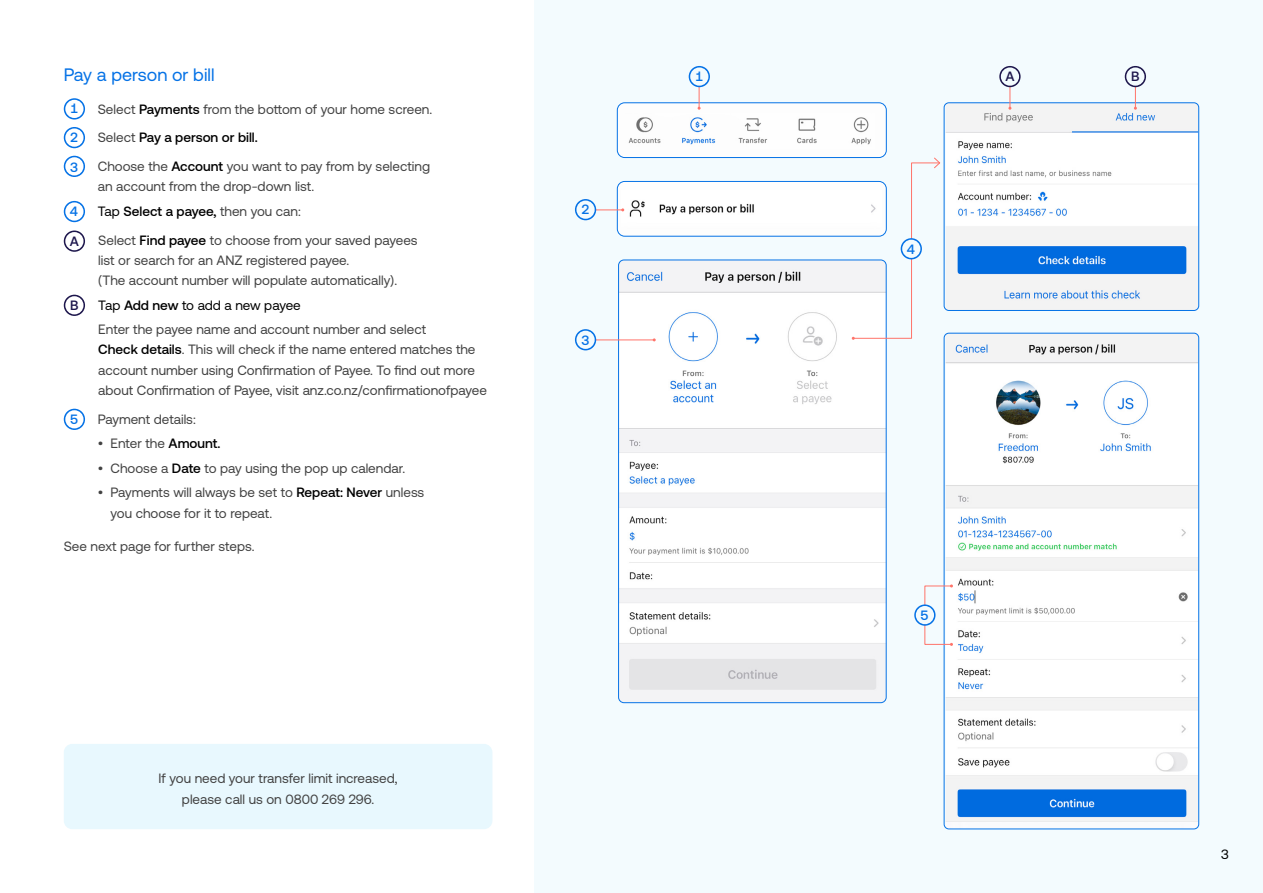
<style>
.page{position:relative;width:1263px;height:893px;background:#fff}
.page>*{position:absolute;margin:0;border:0;box-sizing:border-box;transform-origin:0 0}
.t1{font:18px "Aeonik";color:#0572e6}
.t2{font:18px "Minion Pro";color:#000}
.t3{font:13.5px/20.2px "Aeonik";color:#424242}
.t4{font:500 13.5px "Aeonik";color:#000}
.t5{font:500 13.5px "Aeonik";color:#0572e6}
.t6{font:500 13.5px "Aeonik";color:#1d164c}
.s1{font-weight:500;color:#000}
.s2{font-weight:400;color:#424242}
.s3{font-weight:400}
.s4{color:#000}
.s5{font-family:"Aeonik";font-size:13.5px}
</style>
<div class="page">
<div style="left:535px;top:0;width:728px;height:893px;background:#f3fbfe"></div>
<img style="left:946px;top:333px;width:252px;height:496px">
<div style="left:944px;top:333px;width:255px;height:496px;border:1px solid #0572e6;border-radius:5px"></div>
<img style="left:946px;top:103px;width:252px;height:206px">
<div style="left:944px;top:103px;width:255px;height:208px;border:1px solid #0572e6;border-radius:5px"></div>
<svg style="left:64px;top:98px;width:21px;height:22px"></svg>
<svg style="left:64px;top:127px;width:21px;height:21px"></svg>
<svg style="left:64px;top:156px;width:21px;height:21px"></svg>
<svg style="left:64px;top:201px;width:21px;height:21px"></svg>
<svg style="left:64px;top:231px;width:21px;height:21px"></svg>
<svg style="left:64px;top:295px;width:21px;height:21px"></svg>
<svg style="left:64px;top:409px;width:21px;height:21px"></svg>
<img style="left:618px;top:260px;width:268px;height:443px">
<div style="left:618px;top:260px;width:268px;height:443px;border:1px solid #0572e6;border-radius:5px"></div>
<div style="left:64px;top:744px;width:428px;height:85px;background:#e8f8fe;border-radius:9px"></div>
<hr style="left:596px;top:340px;width:58px;height:1px;background:#ff746a">
<svg style="left:575px;top:329px;width:21px;height:21px"></svg>
<svg style="left:914px;top:584px;width:39px;height:62px"></svg>
<div style="left:617px;top:103px;width:269px;height:55px;background:#fdfdfd;border-radius:7px"></div>
<div style="left:617px;top:103px;width:269px;height:55px;border:1px solid #0572e6;border-radius:7px"></div>
<img style="left:628px;top:117px;width:243px;height:28px">
<svg style="left:689px;top:66px;width:21px;height:44px"></svg>
<div style="left:617px;top:181px;width:269px;height:55px;background:#fdfdfd;border-radius:7px"></div>
<div style="left:617px;top:181px;width:269px;height:55px;border:1px solid #0572e6;border-radius:7px"></div>
<img style="left:624px;top:200px;width:130px;height:17px">
<svg style="left:575px;top:199px;width:49px;height:21px"></svg>
<svg style="left:999px;top:66px;width:21px;height:44px"></svg>
<svg style="left:1125px;top:66px;width:21px;height:44px"></svg>
<svg style="left:852px;top:157px;width:88px;height:183px"></svg>
<h1 class="t1" style="left:64px;top:64px;width:152px">Pay a person or bill</h1>
<p class="t5" style="left:70px;top:101px;width:10px">1</p>
<p class="t3" style="left:98px;top:99px;width:336px">Select <span class="s1">Payments</span> from the bottom of your home screen.</p>
<p class="t5" style="left:70px;top:130px;width:10px">2</p>
<p class="t4" style="left:98px;top:130px;width:162px"><span class="s2">Select</span> Pay a person or bill.</p>
<p class="t5" style="left:70px;top:159px;width:10px">3</p>
<p class="t3" style="left:98px;top:156px;width:334px">Choose the <span class="s1">Account</span> you want to pay from by selecting an account from the drop-down list.</p>
<p class="t5" style="left:70px;top:204px;width:10px">4</p>
<p class="t4" style="left:98px;top:204px;width:205px"><span class="s3">Tap</span> Select a payee, <span class="s2">then you can:</span></p>
<p class="t6" style="left:70px;top:234px;width:11px">A</p>
<p class="t3" style="left:98px;top:230px;width:321px">Select <span class="s1">Find payee</span> to choose from your saved payees list or search for an ANZ registered payee.<br>(The account number will populate automatically).</p>
<p class="t6" style="left:70px;top:298px;width:10px">B</p>
<p class="t3" style="left:98px;top:293px;width:329px;line-height:24.5px"><span class="s4">Tap</span> <span class="s1">Add new</span> <span class="s4">to add a new payee<br></span>Enter the payee name and account number and select</p>
<p class="t3" style="left:98px;top:340px;width:390px"><span class="s1">Check details</span>. This will check if the name entered matches the account number using Confirmation of Payee. To find out more about Confirmation of Payee, visit anz.co.nz/confirmationofpayee</p>
<p class="t5" style="left:70px;top:412px;width:10px">5</p>
<p class="t3" style="left:98px;top:409px;width:99px">Payment details:</p>
<p class="t3" style="left:98px;top:434px;width:124px">• Enter the <span class="s1">Amount.</span></p>
<p class="t3" style="left:98px;top:458px;width:309px">• Choose a <span class="s1">Date</span> to pay using the pop up calendar.</p>
<p class="t3" style="left:111px;top:483px;width:315px;text-indent:-13px">• Payments will always be set to <span class="s1">Repeat: Never</span> unless you choose for it to repeat.</p>
<p class="t3" style="left:64px;top:536px;width:192px">See next page for further steps.</p>
<p class="t3" style="left:159px;top:769px;width:240px;text-align:center">If you need your transfer limit increased, please call us on 0800 269 296.</p>
<p class="t5" style="left:581px;top:202px;width:10px">2</p>
<p class="t5" style="left:581px;top:332px;width:10px">3</p>
<p class="t5" style="left:695px;top:69px;width:10px">1</p>
<p class="t5" style="left:907px;top:241px;width:10px">4</p>
<p class="t6" style="left:1005px;top:69px;width:11px">A</p>
<p class="t6" style="left:1131px;top:69px;width:10px">B</p>
<p class="t5" style="left:920px;top:608px;width:10px">5</p>
<h1 class="t2" style="left:1208px;top:841px;width:22px">3 <span class="s5">3</span></h1>
</div>
